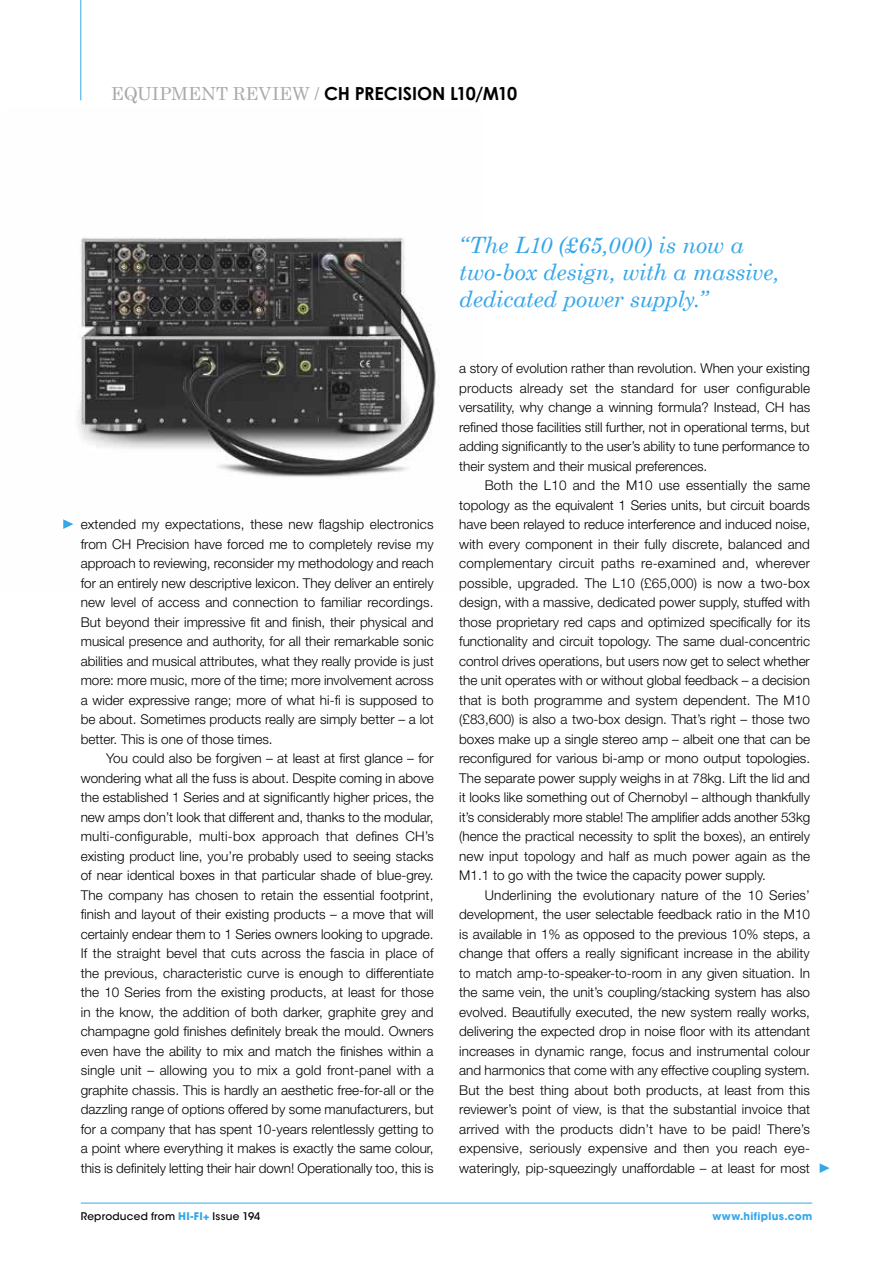
<style>
.page{position:relative;width:893px;height:1263px;background:#fff}
.page>*{position:absolute;margin:0;border:0;box-sizing:border-box;transform-origin:0 0}
.t1{font:italic 22.5px/27px "Century Schoolbook";letter-spacing:-.015em;color:#36a7e9}
.t2{font:700 18px "Century Gothic";letter-spacing:-.01em;color:#000}
.t3{font:300 13.5px/19.5px "Helvetica Neue LT Std";color:#000;text-align:justify}
.t4{font:500 10.5px "ITC Avant Garde Std";letter-spacing:.02em;color:#000}
.t5{font:700 10.5px "ITC Avant Garde Std";letter-spacing:.03em;color:#36a7e9}
.s1{font-family:"Century Schoolbook";font-weight:400;color:#aaa}
.s2{font-weight:700;color:#36a7e9}
</style>
<div class="page">
<img style="left:73px;top:237px;width:367px;height:288px">
<svg style="left:820px;top:1163px;width:10px;height:10px"></svg>
<svg style="left:63px;top:519px;width:10px;height:10px"></svg>
<hr style="left:80px;top:0;width:1px;height:100px;background:#36a7e9">
<hr style="left:81px;top:1203px;width:731px;height:1px;background:#36a7e9">
<h2 class="t2" style="left:111px;top:82px;width:408px"><span class="s1">EQUIPMENT REVIEW /</span> CH PRECISION L10/M10</h2>
<p class="t3" style="left:81px;top:514px;width:354px">extended my expectations, these new flagship electronics from CH Precision have forced me to completely revise my approach to reviewing, reconsider my methodology and reach for an entirely new descriptive lexicon. They deliver an entirely new level of access and connection to familiar recordings.<br>But beyond their impressive fit and finish, their physical and musical presence and authority, for all their remarkable sonic abilities and musical attributes, what they really provide is just more: more music, more of the time; more involvement across a wider expressive range; more of what hi-fi is supposed to be about. Sometimes products really are simply better – a lot better. This is one of those times.</p>
<p class="t3" style="left:81px;top:748px;width:355px;text-indent:26px">You could also be forgiven – at least at first glance – for wondering what all the fuss is about. Despite coming in above the established 1 Series and at significantly higher prices, the new amps don’t look that different and, thanks to the modular, multi-configurable, multi-box approach that defines CH’s existing product line, you’re probably used to seeing stacks of near identical boxes in that particular shade of blue-grey.<br>The company has chosen to retain the essential footprint, finish and layout of their existing products – a move that will certainly endear them to 1 Series owners looking to upgrade.<br>If the straight bevel that cuts across the fascia in place of the previous, characteristic curve is enough to differentiate the 10 Series from the existing products, at least for those in the know, the addition of both darker, graphite grey and champagne gold finishes definitely break the mould. Owners even have the ability to mix and match the finishes within a single unit – allowing you to mix a gold front-panel with a graphite chassis. This is hardly an aesthetic free-for-all or the dazzling range of options offered by some manufacturers, but for a company that has spent 10-years relentlessly getting to a point where everything it makes is exactly the same colour, this is definitely letting their hair down! Operationally too, this is</p>
<h1 class="t1" style="left:459px;top:231px;width:322px">“The L10 (£65,000) is now a two-box design, with a massive, dedicated power supply.”</h1>
<p class="t3" style="left:459px;top:358px;width:352px">a story of evolution rather than revolution. When your existing products already set the standard for user configurable versatility, why change a winning formula? Instead, CH has refined those facilities still further, not in operational terms, but adding significantly to the user’s ability to tune performance to their system and their musical preferences.</p>
<p class="t3" style="left:459px;top:475px;width:352px;text-indent:26px">Both the L10 and the M10 use essentially the same topology as the equivalent 1 Series units, but circuit boards have been relayed to reduce interference and induced noise, with every component in their fully discrete, balanced and complementary circuit paths re-examined and, wherever possible, upgraded. The L10 (£65,000) is now a two-box design, with a massive, dedicated power supply, stuffed with those proprietary red caps and optimized specifically for its functionality and circuit topology. The same dual-concentric control drives operations, but users now get to select whether the unit operates with or without global feedback – a decision that is both programme and system dependent. The M10 (£83,600) is also a two-box design. That’s right – those two boxes make up a single stereo amp – albeit one that can be reconfigured for various bi-amp or mono output topologies.<br>The separate power supply weighs in at 78kg. Lift the lid and it looks like something out of Chernobyl – although thankfully it’s considerably more stable! The amplifier adds another 53kg (hence the practical necessity to split the boxes), an entirely new input topology and half as much power again as the M1.1 to go with the twice the capacity power supply.</p>
<p class="t3" style="left:459px;top:885px;width:352px;text-indent:26px">Underlining the evolutionary nature of the 10 Series’ development, the user selectable feedback ratio in the M10 is available in 1% as opposed to the previous 10% steps, a change that offers a really significant increase in the ability to match amp-to-speaker-to-room in any given situation. In the same vein, the unit’s coupling/stacking system has also evolved. Beautifully executed, the new system really works, delivering the expected drop in noise floor with its attendant increases in dynamic range, focus and instrumental colour and harmonics that come with any effective coupling system.<br>But the best thing about both products, at least from this reviewer’s point of view, is that the substantial invoice that arrived with the products didn’t have to be paid! There’s expensive, seriously expensive and then you reach eye&shy;wateringly, pip-squeezingly unaffordable – at least for most</p>
<p class="t4" style="left:81px;top:1210px;width:181px">Reproduced from <span class="s2">HI-FI+</span> Issue 194</p>
<p class="t5" style="left:712px;top:1210px;width:101px">www.hifiplus.com</p>
</div>
